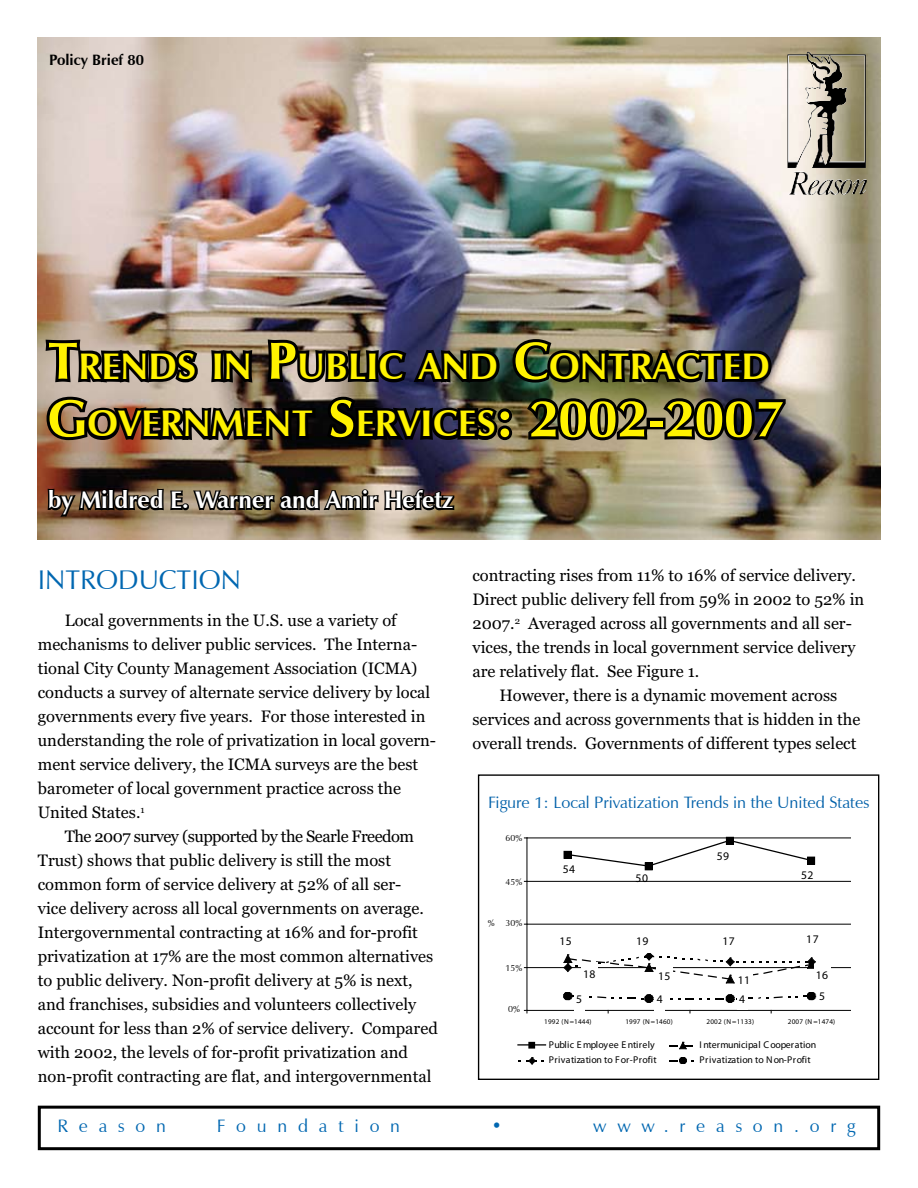
<style>
.page{position:relative;width:918px;height:1188px;background:#fff}
.page>*{position:absolute;margin:0;border:0;box-sizing:border-box;transform-origin:0 0}
.t1{font:700 36.9px/57.6px "Zapf Humanist 601 BT";letter-spacing:.015em;color:#fff200}
.t2{font:27px "Zapf Humanist 601 BT";color:#0067b1}
.t3{font:700 24px "Zapf Humanist 601 BT";color:#fff}
.t4{font:18px "Zapf Humanist 601 BT";letter-spacing:.6em;color:#0067b1}
.t5{font:16.5px/24px "Georgia";color:#000}
.t6{font:16.5px "Zapf Humanist 601 BT";color:#0060a9}
.t7{font:700 15px "Zapf Humanist 601 BT";color:#000}
.t8{font:11.7px "Myriad Pro";letter-spacing:.035em;color:#000}
.t9{font:9.9px "Myriad Pro";letter-spacing:.025em;color:#000}
.t10{font:9.9px "Myriad Pro";color:#000}
.t11{font:9px "Zapf Humanist 601 BT";color:#000}
.t12{font:8.1px "Myriad Pro";letter-spacing:.04em;color:#000}
.t13{font:7.2px "Myriad Pro";letter-spacing:.02em;color:#000}
.s1{font-size:52.8px}
</style>
<div class="page">
<img style="left:38px;top:38px;width:842px;height:502px">
<div style="left:38px;top:1106px;width:842px;height:44px;border:3px solid #000"></div>
<img style="left:43px;top:231px;width:746px;height:309px">
<img style="left:788px;top:52px;width:23px;height:116px">
<svg style="left:517px;top:836px;width:334px;height:229px"></svg>
<div style="left:501px;top:834px;width:20px;height:180px;background:#fff"></div>
<div style="left:478px;top:774px;width:401px;height:306px;border:1px solid #000"></div>
<p class="t7" style="left:49px;top:51px;width:96px">Policy Brief 80</p>
<h1 class="t1" style="left:48px;top:337px;width:737px"><span class="s1">T</span>RENDS IN <span class="s1">P</span>UBLIC AND <span class="s1">C</span>ONTRACTED<br><span class="s1">G</span>OVERNMENT <span class="s1">S</span>ERVICES<span class="s1">: 2002-2007</span></h1>
<h3 class="t3" style="left:48px;top:485px;width:407px">by Mildred E. Warner and Amir Hefetz</h3>
<h2 class="t2" style="left:38px;top:563px;width:205px">Introduction</h2>
<p class="t5" style="left:38px;top:609px;width:400px;text-indent:27px">Local governments in the U.S. use a variety of mechanisms to deliver public services. The Interna&shy;tional City County Management Association (ICMA) conducts a survey of alternate service delivery by local governments every five years. For those interested in understanding the role of privatization in local govern&shy;ment service delivery, the ICMA surveys are the best barometer of local government practice across the United States.<sup>1</sup></p>
<p class="t5" style="left:38px;top:825px;width:402px;text-indent:27px">The 2007 survey (supported by the Searle Freedom Trust) shows that public delivery is still the most common form of service delivery at 52% of all ser-<br>vice delivery across all local governments on average.<br>Intergovernmental contracting at 16% and for-profit privatization at 17% are the most common alternatives to public delivery. Non-profit delivery at 5% is next, and franchises, subsidies and volunteers collectively account for less than 2% of service delivery. Compared with 2002, the levels of for-profit privatization and non-profit contracting are flat, and intergovernmental</p>
<p class="t5" style="left:473px;top:564px;width:385px">contracting rises from 11% to 16% of service delivery.</p>
<p class="t5" style="left:473px;top:588px;width:393px">Direct public delivery fell from 59% in 2002 to 52% in</p>
<p class="t5" style="left:473px;top:612px;width:381px">2007.<sup>2</sup> Averaged across all governments and all ser-</p>
<p class="t5" style="left:472px;top:636px;width:385px">vices, the trends in local government service delivery</p>
<p class="t5" style="left:472px;top:660px;width:228px">are relatively flat. See Figure 1.</p>
<p class="t5" style="left:499px;top:684px;width:339px">However, there is a dynamic movement across</p>
<p class="t5" style="left:472px;top:708px;width:389px">services and across governments that is hidden in the</p>
<p class="t5" style="left:472px;top:732px;width:386px">overall trends. Governments of different types select</p>
<p class="t6" style="left:488px;top:793px;width:383px">Figure 1: Local Privatization Trends in the United States</p>
<p class="t11" style="left:506px;top:832px;width:18px">60%</p>
<p class="t11" style="left:506px;top:876px;width:18px">45%</p>
<p class="t11" style="left:506px;top:917px;width:18px">30%</p>
<p class="t11" style="left:506px;top:962px;width:18px">15%</p>
<p class="t11" style="left:508px;top:1004px;width:13px">0%</p>
<p class="t12" style="left:512px;top:832px;width:10px">60</p>
<p class="t8" style="left:717px;top:849px;width:14px">59</p>
<p class="t8" style="left:563px;top:862px;width:14px">54</p>
<p class="t8" style="left:801px;top:868px;width:14px">52</p>
<p class="t8" style="left:636px;top:871px;width:14px">50</p>
<p class="t12" style="left:512px;top:876px;width:10px">45</p>
<p class="t11" style="left:488px;top:917px;width:8px">%</p>
<p class="t12" style="left:512px;top:918px;width:10px">30</p>
<p class="t8" style="left:560px;top:934px;width:14px">15</p>
<p class="t8" style="left:636px;top:934px;width:14px">19</p>
<p class="t8" style="left:723px;top:933px;width:14px">17</p>
<p class="t8" style="left:806px;top:932px;width:14px">17</p>
<p class="t12" style="left:512px;top:962px;width:10px">15</p>
<p class="t8" style="left:583px;top:967px;width:14px">18</p>
<p class="t8" style="left:658px;top:969px;width:14px">15</p>
<p class="t8" style="left:816px;top:968px;width:14px">16</p>
<p class="t8" style="left:738px;top:973px;width:14px">11</p>
<p class="t8" style="left:739px;top:992px;width:7px">4</p>
<p class="t8" style="left:819px;top:989px;width:7px">5</p>
<p class="t8" style="left:576px;top:992px;width:7px">5</p>
<p class="t8" style="left:657px;top:992px;width:7px">4</p>
<p class="t12" style="left:516px;top:1005px;width:6px">0</p>
<p class="t13" style="left:544px;top:1018px;width:49px">1992 (N=1444)</p>
<p class="t13" style="left:625px;top:1018px;width:49px">1997 (N=1460)</p>
<p class="t13" style="left:707px;top:1018px;width:49px">2002 (N=1133)</p>
<p class="t13" style="left:788px;top:1018px;width:49px">2007 (N=1474)</p>
<p class="t9" style="left:549px;top:1039px;width:108px">Public E mployee E ntirely</p>
<p class="t10" style="left:700px;top:1039px;width:118px">I ntermunicipal Cooperation</p>
<p class="t9" style="left:549px;top:1054px;width:110px">Privatization to For-Profit</p>
<p class="t9" style="left:700px;top:1054px;width:113px">Privatization to Non-Profit</p>
<p class="t4" style="left:57px;top:1115px;width:110px">Reason</p>
<p class="t4" style="left:217px;top:1115px;width:185px">Foundation</p>
<p class="t4" style="left:491px;top:1115px;width:12px">•</p>
<p class="t4" style="left:593px;top:1115px;width:264px">www.reason.org</p>
</div>
